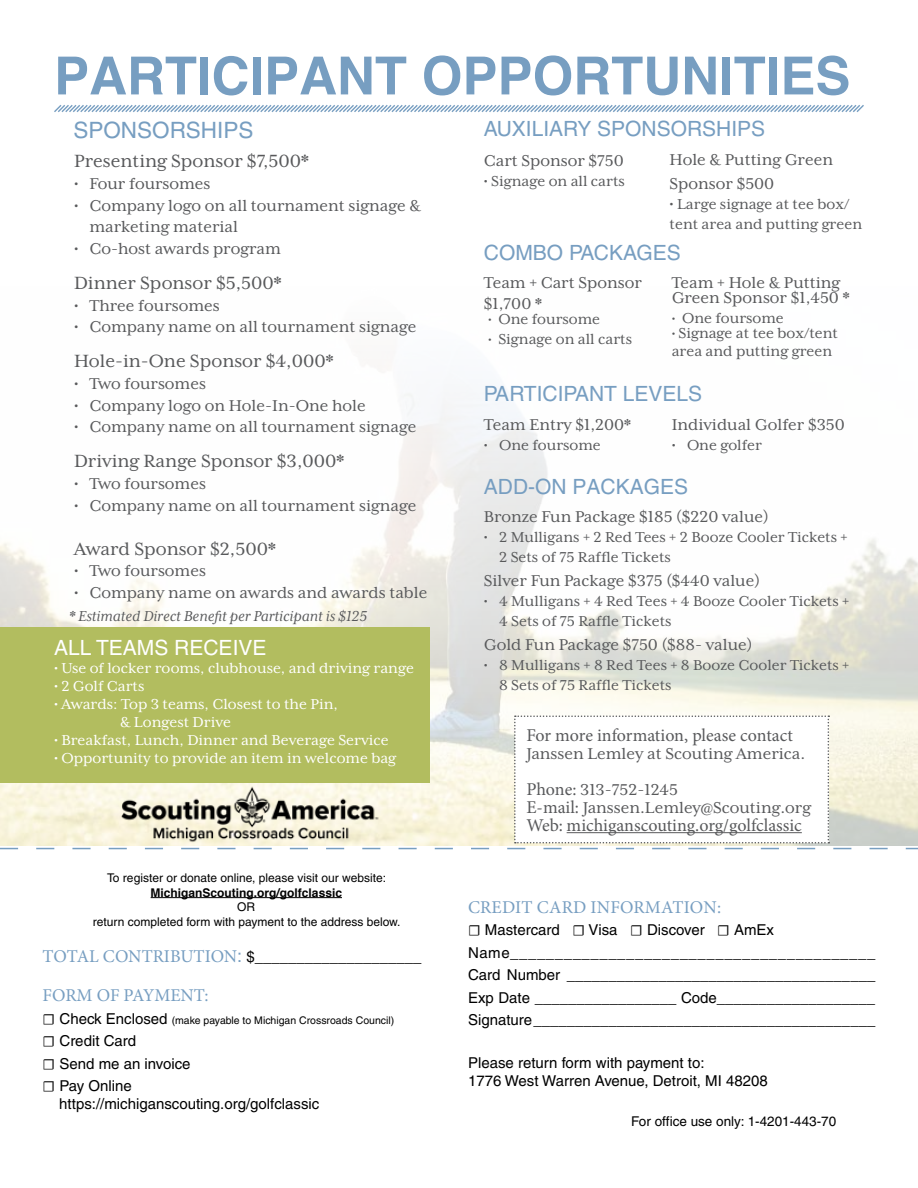
<style>
.page{position:relative;width:918px;height:1188px;background:#fff}
.page>*{position:absolute;margin:0;border:0;box-sizing:border-box;transform-origin:0 0}
.t1{font:700 52.5px "Helvetica";color:#779ec1}
.t2{font:22.5px "Helvetica";color:#779ec1}
.t3{font:21px "Helvetica";color:#779ec1}
.t4{font:21px "Helvetica";color:#fff}
.t5{font:20.25px "Mrs Eaves XL Serif OT";color:#58595b}
.t6{font:18px/21.6px "Mrs Eaves XL Serif OT";color:#58595b}
.t7{font:18px "Minion Pro";letter-spacing:-.005em;color:#58595b}
.t8{font:18px "Minion Pro";color:#779ec1}
.t9{font:16.5px/19.8px "Mrs Eaves XL Serif OT";color:#58595b}
.t10{font:16.5px/18px "Mrs Eaves XL Serif OT";color:#fff}
.t11{font:italic 16.5px "Mrs Eaves XL Serif OT";color:#58595b}
.t12{font:15px/22.5px "Helvetica";color:#000}
.t13{font:13.5px "Helvetica";color:#000}
.t14{font:12px/14.4px "Helvetica";color:#000;text-align:center}
.t15{font:700 12px "Helvetica";color:#000}
.t16{font:10.5px "Helvetica";color:#000}
.s1{font-family:"Minion Pro";font-size:18px;color:#779ec1}
.s2{font-size:18px;color:#779ec1}
.s3{font-family:"Minion Pro";font-size:15px}
.s4{font-size:15px}
.s5{font-family:"Minion Pro"}
.s6{font-size:16.95px}
</style>
<div class="page">
<img style="left:0;top:393px;width:918px;height:323px">
<svg style="left:54px;top:105px;width:810px;height:7px"></svg>
<hr style="left:151px;top:897px;width:191px;height:1px;background:#000">
<img style="left:108px;top:849px;width:273px;height:1px">
<div style="left:0;top:628px;width:430px;height:155px;background:#b2bd5f"></div>
<svg style="left:0;top:716px;width:918px;height:133px"></svg>
<h1 class="t1" style="left:54px;top:43px;width:798px">PARTICIPANT OPPORTUNITIES</h1>
<p class="t2" style="left:73px;top:117px;width:182px">SPONSORSHIPS</p>
<p class="t5" style="left:74px;top:150px;width:236px">Presenting Sponsor $7,500*</p>
<p class="t6" style="left:74px;top:173px;width:138px">• Four foursomes</p>
<p class="t6" style="left:89px;top:195px;width:333px;text-indent:-15px">• Company logo on all tournament signage &amp; marketing material</p>
<p class="t6" style="left:74px;top:238px;width:208px">• Co-host awards program</p>
<p class="t5" style="left:74px;top:272px;width:209px">Dinner Sponsor $5,500*</p>
<p class="t6" style="left:74px;top:295px;width:147px">• Three foursomes</p>
<p class="t6" style="left:74px;top:316px;width:344px">• Company name on all tournament signage</p>
<p class="t5" style="left:74px;top:350px;width:261px">Hole-in-One Sponsor $4,000*</p>
<p class="t6" style="left:74px;top:373px;width:133px">• Two foursomes</p>
<p class="t6" style="left:74px;top:395px;width:293px">• Company logo on Hole-In-One hole</p>
<p class="t6" style="left:74px;top:416px;width:344px">• Company name on all tournament signage</p>
<p class="t5" style="left:74px;top:450px;width:272px">Driving Range Sponsor $3,000*</p>
<p class="t6" style="left:74px;top:473px;width:133px">• Two foursomes</p>
<p class="t6" style="left:74px;top:495px;width:344px">• Company name on all tournament signage</p>
<p class="t5" style="left:74px;top:538px;width:203px">Award Sponsor $2,500*</p>
<p class="t6" style="left:74px;top:560px;width:133px">• Two foursomes</p>
<p class="t6" style="left:74px;top:582px;width:355px">• Company name on awards and awards table</p>
<p class="t11" style="left:69px;top:607px;width:300px">* Estimated Direct Benefit per Participant is $125</p>
<p class="t4" style="left:54px;top:636px;width:214px">ALL TEAMS RECEIVE</p>
<p class="t10" style="left:54px;top:659px;width:361px">• Use of locker rooms, clubhouse, and driving range</p>
<p class="t10" style="left:54px;top:677px;width:92px">• 2 Golf Carts</p>
<p class="t10" style="left:120px;top:695px;width:219px;text-indent:-66px">• Awards: Top 3 teams, Closest to the Pin, &amp; Longest Drive</p>
<p class="t10" style="left:54px;top:731px;width:336px">• Breakfast, Lunch, Dinner and Beverage Service</p>
<p class="t10" style="left:54px;top:749px;width:344px">• Opportunity to provide an item in welcome bag</p>
<p class="t14" style="left:107px;top:871px;width:281px">To register or donate online, please visit our website:</p>
<p class="t15" style="left:151px;top:885px;width:193px">MichiganScouting.org/golfclassic</p>
<p class="t14" style="left:93px;top:900px;width:309px">OR<br>return completed form with payment to the address below.</p>
<p class="t12" style="left:43px;top:945px;width:380px"><span class="s1">TOTAL CONTRIBUTION</span><span class="s2">:</span> $____________________</p>
<p class="t8" style="left:43px;top:983px;width:167px">FORM OF PAYMENT:</p>
<p class="t16" style="left:43px;top:1014px;width:353px"><span class="s3">☐</span> <span class="s4">Check Enclosed</span> (make payable to Michigan Crossroads Council)</p>
<p class="t12" style="left:43px;top:1030px;width:149px"><span class="s5">☐</span> Credit Card<br><span class="s5">☐</span> Send me an invoice <span class="s5">☐</span> Pay Online</p>
<p class="t12" style="left:59px;top:1093px;width:262px">https://michiganscouting.org/golfclassic</p>
<p class="t3" style="left:484px;top:116px;width:283px">AUXILIARY SPONSORSHIPS</p>
<p class="t6" style="left:484px;top:150px;width:142px">Cart Sponsor $750</p>
<p class="t9" style="left:484px;top:171px;width:143px">• Signage on all carts</p>
<p class="t6" style="left:670px;top:147px;width:165px;line-height:24.5px">Hole &amp; Putting Green<br>Sponsor $500</p>
<p class="t9" style="left:670px;top:195px;width:194px"><span class="s6">•</span> Large signage at tee box/ tent area and putting green</p>
<p class="t3" style="left:484px;top:241px;width:198px">COMBO PACKAGES</p>
<p class="t6" style="left:484px;top:272px;width:160px">Team + Cart Sponsor $1,700 *</p>
<p class="t9" style="left:488px;top:310px;width:114px"><span class="s4">•</span> One foursome</p>
<p class="t9" style="left:488px;top:329px;width:146px"><span class="s4">•</span> Signage on all carts</p>
<p class="t6" style="left:672px;top:275px;width:179px;line-height:15px">Team + Hole &amp; Putting<br>Green Sponsor $1,450 *</p>
<p class="t9" style="left:672px;top:308px;width:114px"><span class="s4">•</span> One foursome</p>
<p class="t9" style="left:672px;top:324px;width:168px;line-height:18px"><span class="s4">•</span> Signage at tee box/tent area and putting green</p>
<p class="t3" style="left:484px;top:381px;width:220px">PARTICIPANT LEVELS</p>
<p class="t6" style="left:484px;top:414px;width:149px">Team Entry $1,200*</p>
<p class="t9" style="left:484px;top:435px;width:118px">• One foursome</p>
<p class="t6" style="left:672px;top:414px;width:175px">Individual Golfer $350</p>
<p class="t9" style="left:672px;top:435px;width:92px">• One golfer</p>
<p class="t3" style="left:484px;top:474px;width:206px">ADD-ON PACKAGES</p>
<p class="t6" style="left:484px;top:506px;width:286px">Bronze Fun Package $185 ($220 value)</p>
<p class="t9" style="left:499px;top:527px;width:350px;text-indent:-15px">• 2 Mulligans + 2 Red Tees + 2 Booze Cooler Tickets +<br>2 Sets of 75 Raffle Tickets</p>
<p class="t6" style="left:484px;top:570px;width:278px">Silver Fun Package $375 ($440 value)</p>
<p class="t9" style="left:499px;top:591px;width:352px;text-indent:-15px">• 4 Mulligans + 4 Red Tees + 4 Booze Cooler Tickets +<br>4 Sets of 75 Raffle Tickets</p>
<p class="t6" style="left:484px;top:634px;width:270px">Gold Fun Package $750 ($88- value)</p>
<p class="t9" style="left:499px;top:655px;width:352px;text-indent:-15px">• 8 Mulligans + 8 Red Tees + 8 Booze Cooler Tickets +<br>8 Sets of 75 Raffle Tickets</p>
<p class="t7" style="left:526px;top:723px;width:268px">For more information, please contact</p>
<p class="t6" style="left:526px;top:736px;width:280px;line-height:36px">Janssen Lemley at Scouting America.<br><span class="s5">Phone:</span> 313-752-1245</p>
<p class="t6" style="left:526px;top:797px;width:286px"><span class="s5">E-mail:</span> Janssen.Lemley@Scouting.org</p>
<p class="t7" style="left:526px;top:813px;width:277px">Web: michiganscouting.org/golfclassic</p>
<p class="t8" style="left:468px;top:895px;width:255px">CREDIT CARD INFORMATION:</p>
<p class="t12" style="left:468px;top:919px;width:409px"><span class="s5">☐</span> Mastercard <span class="s5">☐</span> Visa <span class="s5">☐</span> Discover <span class="s5">☐</span> AmEx Name_________________________________________ Card Number _____________________________________ Exp Date _________________ Code___________________ Signature _________________________________________</p>
<p class="t12" style="left:468px;top:1053px;width:301px;line-height:18px">Please return form with payment to:<br>1776 West Warren Avenue, Detroit, MI 48208</p>
<p class="t13" style="left:631px;top:1113px;width:207px">For office use only: 1-4201-443-70</p>
</div>
